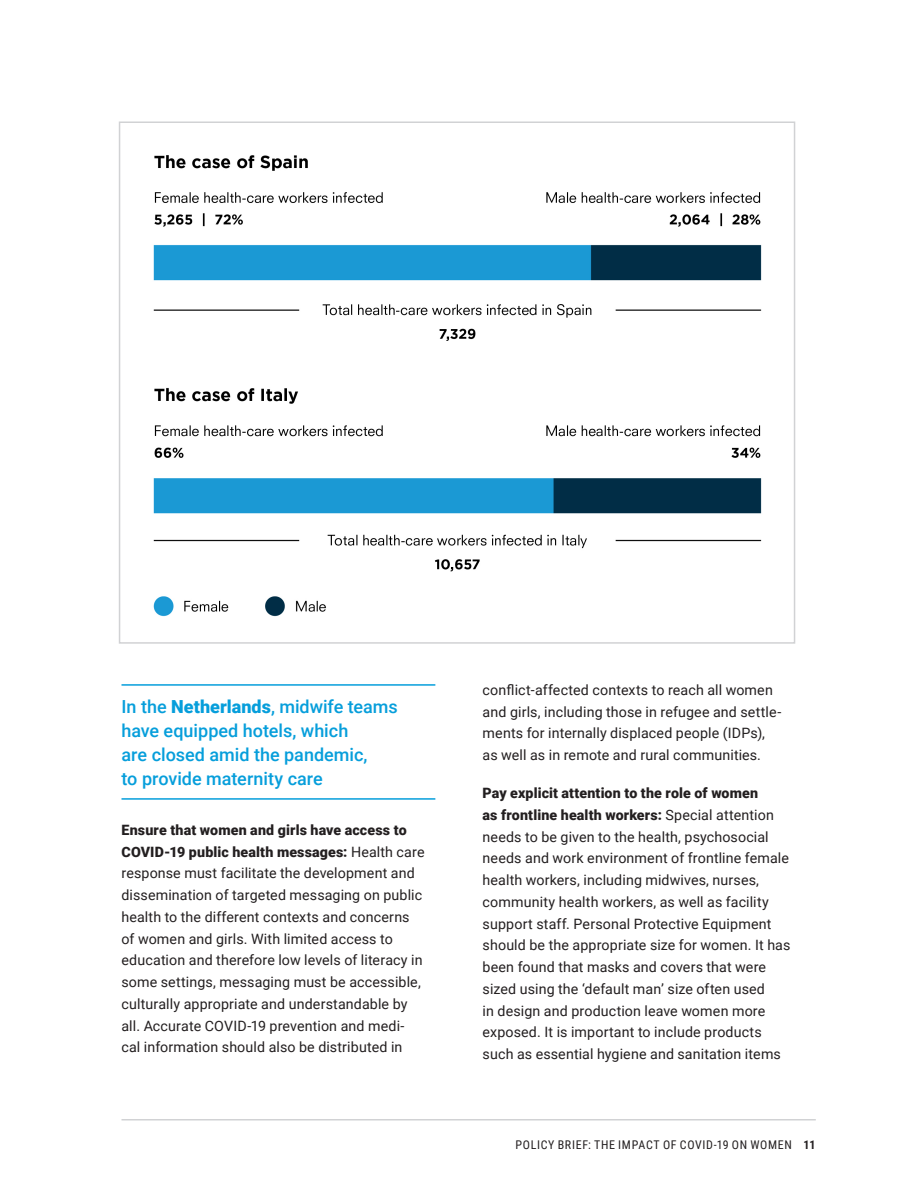
<style>
.page{position:relative;width:918px;height:1188px;background:#fff}
.page>*{position:absolute;margin:0;border:0;box-sizing:border-box;transform-origin:0 0}
.CALLOUT_blue_with_li{font:500 18px/24px "Roboto";color:#069edb}
.TX_ragged_column{font:14.25px/21.8px "Roboto";letter-spacing:.01em;color:#231f20}
.t1{font:12px "Roboto Condensed";letter-spacing:.055em;color:#231f20}
.s1{font-weight:900}
.s2{font-weight:700}
</style>
<div class="page">
<hr style="left:122px;top:1119px;width:694px;height:1px;background:#d1d2d4">
<hr style="left:122px;top:684px;width:313px;height:2px;background:#069edb">
<hr style="left:122px;top:798px;width:313px;height:2px;background:#069edb">
<img style="left:153px;top:155px;width:609px;height:462px">
<div style="left:119px;top:122px;width:676px;height:522px;border:2px solid #d1d2d4"></div>
<p class="CALLOUT_blue_with_li" style="left:122px;top:694px;width:278px">In the <span class="s1">Netherlands</span>, midwife teams have equipped hotels, which<br>are closed amid the pandemic,<br>to provide maternity care</p>
<p class="TX_ragged_column" style="left:122px;top:818px;width:305px"><span class="s1">Ensure that women and girls have access to COVID-19 public health messages:</span> Health care response must facilitate the development and dissemination of targeted messaging on public health to the different contexts and concerns of women and girls. With limited access to education and therefore low levels of literacy in some settings, messaging must be accessible, culturally appropriate and understandable by all. Accurate COVID-19 prevention and medi&shy;cal information should also be distributed in</p>
<p class="TX_ragged_column" style="left:483px;top:678px;width:300px">conflict-affected contexts to reach all women and girls, including those in refugee and settle&shy;ments for internally displaced people (IDPs), as well as in remote and rural communities.</p>
<p class="TX_ragged_column" style="left:483px;top:782px;width:309px"><span class="s1">Pay explicit attention to the role of women<br>as frontline health workers:</span> Special attention needs to be given to the health, psychosocial needs and work environment of frontline female health workers, including midwives, nurses, community health workers, as well as facility support staff. Personal Protective Equipment should be the appropriate size for women. It has been found that masks and covers that were sized using the ‘default man’ size often used<br>in design and production leave women more exposed. It is important to include products such as essential hygiene and sanitation items</p>
<p class="t1" style="left:515px;top:1136px;width:302px">POLICY BRIEF: THE IMPACT OF COVID-19 ON WOMEN <span class="s2">11</span></p>
</div>
